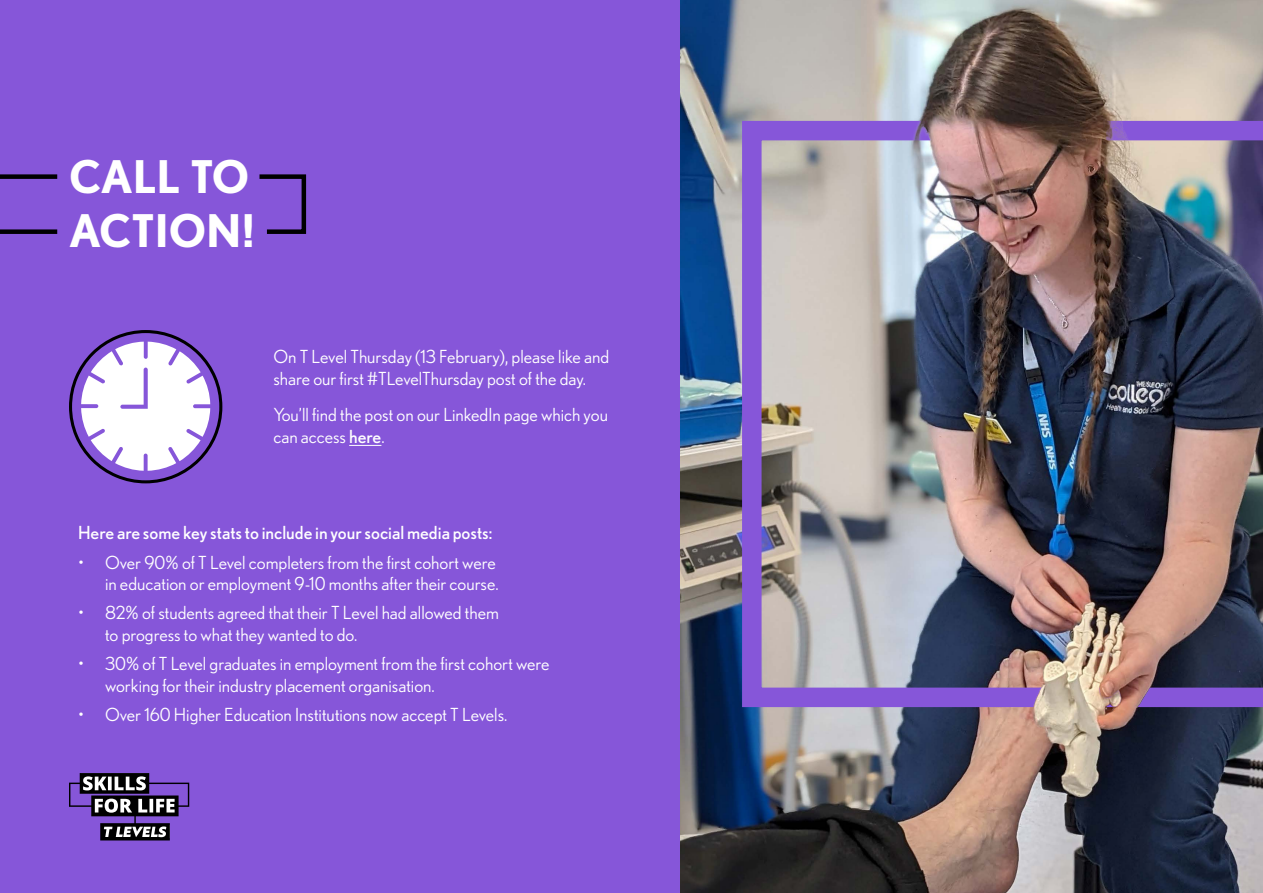
<style>
.page{position:relative;width:1263px;height:893px;background:#fff}
.page>*{position:absolute;margin:0;border:0;box-sizing:border-box;transform-origin:0 0}
.t1{font:700 45px/54px "Nobel";color:#fff}
.t2{font:18px/21.6px "Nobel";color:#fff}
.t3{font:18px "Nobel";color:#fff}
.s1{font-style:inherit}
</style>
<div class="page">
<img style="left:679px;top:0;width:174px;height:893px">
<svg style="left:742px;top:121px;width:111px;height:586px;background:#b0a1ba"></svg>
<img style="left:853px;top:0;width:410px;height:893px">
<div style="left:0;top:0;width:679px;height:893px;background:#8656d9"></div>
<svg style="left:69px;top:330px;width:154px;height:154px"></svg>
<hr style="left:349px;top:445px;width:32px;height:1px;background:#fff">
<svg style="left:69px;top:773px;width:120px;height:67px"></svg>
<svg style="left:0;top:174px;width:58px;height:60px"></svg>
<svg style="left:259px;top:174px;width:48px;height:60px"></svg>
<h1 class="t1" style="left:69px;top:149px;width:188px">CALL TO<br>ACTION!</h1>
<p class="t2" style="left:273px;top:346px;width:337px">On T Level Thursday (13 February), please like and share our first #TLevelThursday post of the day.</p>
<p class="t2" style="left:273px;top:404px;width:336px">You’ll find the post on our LinkedIn page which you can access <span class="s1">here</span>.</p>
<p class="t3" style="left:78px;top:523px;width:416px">Here are some key stats to include in your social media posts:</p>
<p class="t2" style="left:78px;top:551px;width:422px;text-align:right">• Over 90% of T Level completers from the first cohort were in education or employment 9-10 months after their course.</p>
<p class="t2" style="left:105px;top:602px;width:395px;text-indent:-27px">• 82% of students agreed that their T Level had allowed them to progress to what they wanted to do.</p>
<p class="t2" style="left:105px;top:652px;width:446px;text-indent:-27px">• 30% of T Level graduates in employment from the first cohort were working for their industry placement organisation.</p>
<p class="t2" style="left:78px;top:703px;width:431px">• Over 160 Higher Education Institutions now accept T Levels.</p>
</div>
